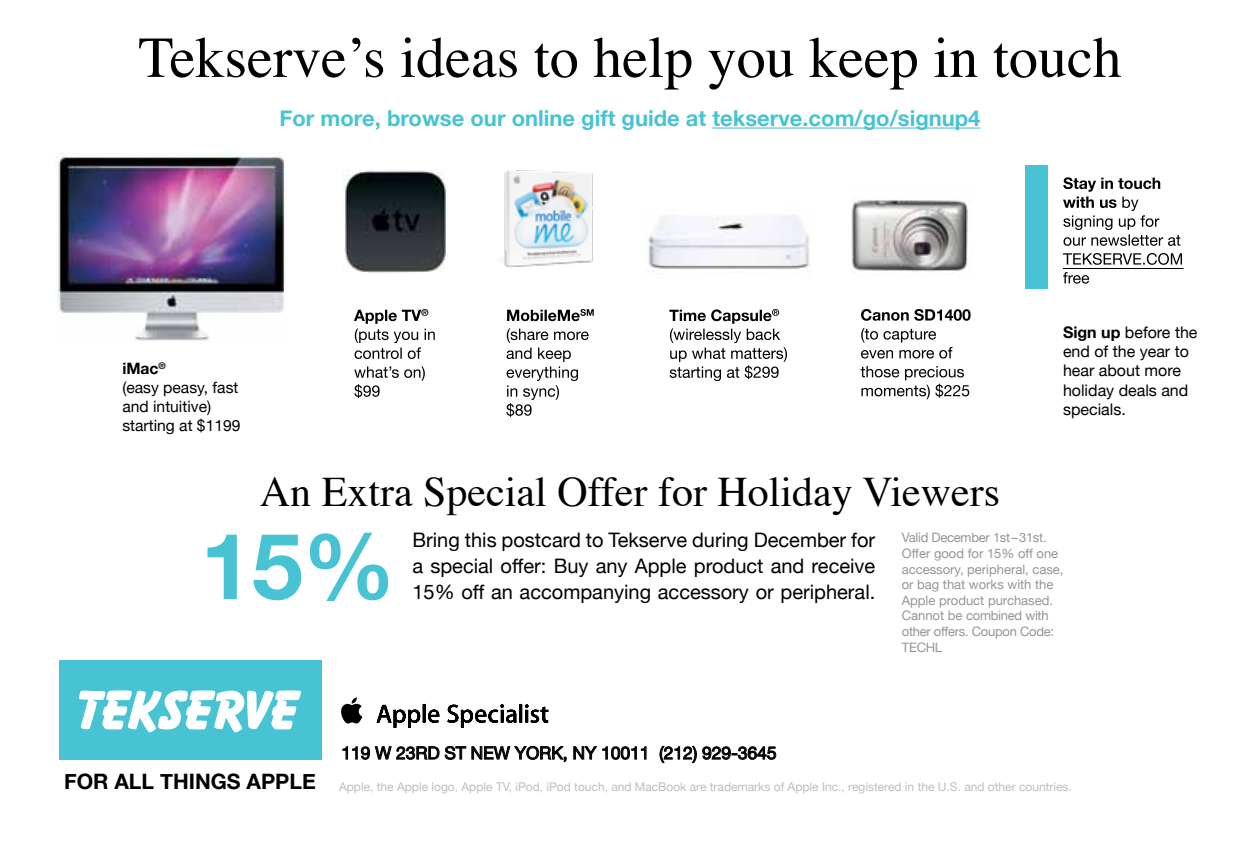
<style>
.page{position:relative;width:1260px;height:864px;background:#fff}
.page>*{position:absolute;margin:0;border:0;box-sizing:border-box;transform-origin:0 0}
.t1{font:700 92px "Helvetica Neue";color:#47c3d3}
.t2{font:58px "Times";color:#000}
.t3{font:42px "Times";color:#000}
.t4{font:700 22px "Helvetica Neue";color:#47c3d3}
.t5{font:20px/26px "Helvetica Neue";color:#000}
.t6{font:17.4px "Helvetica Neue";color:#000}
.t7{font:16px/19.2px "Helvetica Neue";color:#000}
.t8{font:15.6px/18.8px "Helvetica Neue";color:#000}
.t9{font:13px/15.6px "Helvetica Neue";color:#939598}
.t10{font:12px "Helvetica Neue";color:#bcbec0}
.s1{font-weight:700}
</style>
<div class="page">
<div style="left:59px;top:660px;width:262px;height:99px;background:#47c3d3"></div>
<svg style="left:79px;top:690px;width:222px;height:42px"></svg>
<svg style="left:341px;top:698px;width:207px;height:30px"></svg>
<hr style="left:712px;top:127px;width:269px;height:2px;background:#47c3d3">
<svg style="left:343px;top:746px;width:96px;height:14px"></svg>
<svg style="left:445px;top:746px;width:21px;height:14px"></svg>
<svg style="left:472px;top:746px;width:94px;height:16px"></svg>
<svg style="left:574px;top:746px;width:72px;height:14px"></svg>
<svg style="left:660px;top:746px;width:116px;height:17px"></svg>
<div style="left:1026px;top:165px;width:22px;height:124px;background:#47c3d3"></div>
<img style="left:344px;top:170px;width:103px;height:104px">
<img style="left:55px;top:152px;width:230px;height:189px">
<img style="left:648px;top:215px;width:163px;height:61px">
<img style="left:503px;top:170px;width:90px;height:97px">
<svg style="left:506px;top:328px;width:83px;height:89px"></svg>
<svg style="left:507px;top:309px;width:87px;height:12px"></svg>
<svg style="left:1063px;top:272px;width:26px;height:12px"></svg>
<svg style="left:1063px;top:253px;width:119px;height:12px"></svg>
<svg style="left:1063px;top:177px;width:117px;height:69px"></svg>
<svg style="left:354px;top:366px;width:71px;height:32px"></svg>
<svg style="left:354px;top:309px;width:81px;height:50px"></svg>
<img style="left:852px;top:198px;width:116px;height:76px">
<svg style="left:861px;top:366px;width:108px;height:33px"></svg>
<svg style="left:861px;top:328px;width:91px;height:31px"></svg>
<svg style="left:861px;top:309px;width:110px;height:12px"></svg>
<svg style="left:669px;top:309px;width:118px;height:72px"></svg>
<hr style="left:1063px;top:268px;width:120px;height:1px;background:#000">
<h2 class="t2" style="left:138px;top:3px;width:985px">Tekserve’s ideas to help you keep in touch</h2>
<h3 class="t4" style="left:279px;top:104px;width:703px">For more, browse our online gift guide at tekserve.com/go/signup4</h3>
<p class="t8" style="left:122px;top:359px;width:120px"><span class="s1">iMac</span><sup>®<br></sup>(easy peasy, fast and intuitive) starting at $1199</p>
<h3 class="t3" style="left:260px;top:452px;width:742px">An Extra Special Offer for Holiday Viewers</h3>
<p class="t7" style="left:1063px;top:323px;width:136px"><span class="s1">Sign up</span> before the end of the year to hear about more holiday deals and specials.</p>
<h1 class="t1" style="left:201px;top:509px;width:196px">15%</h1>
<h3 class="t5" style="left:412px;top:527px;width:464px">Bring this postcard to Tekserve during December for a special offer: Buy any Apple product and receive</h3>
<h3 class="t5" style="left:412px;top:579px;width:464px">15% off an accompanying accessory or peripheral.</h3>
<p class="t9" style="left:902px;top:530px;width:163px">Valid December 1st–31st.<br>Offer good for 15% off one accessory, peripheral, case, or bag that works with the<br>Apple product purchased.<br>Cannot be combined with other offers. Coupon Code:<br>TechL</p>
<h3 class="t6" style="left:341px;top:743px;width:437px">119 W 23rd St New York, NY 10011 (212) 929-3645</h3>
<p class="t10" style="left:64px;top:780px;width:1009px"><sup>For</sup> <sup>all</sup> <sup>things</sup> <sup>apple</sup> Apple, the Apple logo, Apple TV, iPod, iPod touch, and MacBook are trademarks of Apple Inc., registered in the U.S. and other countries.</p>
</div>
